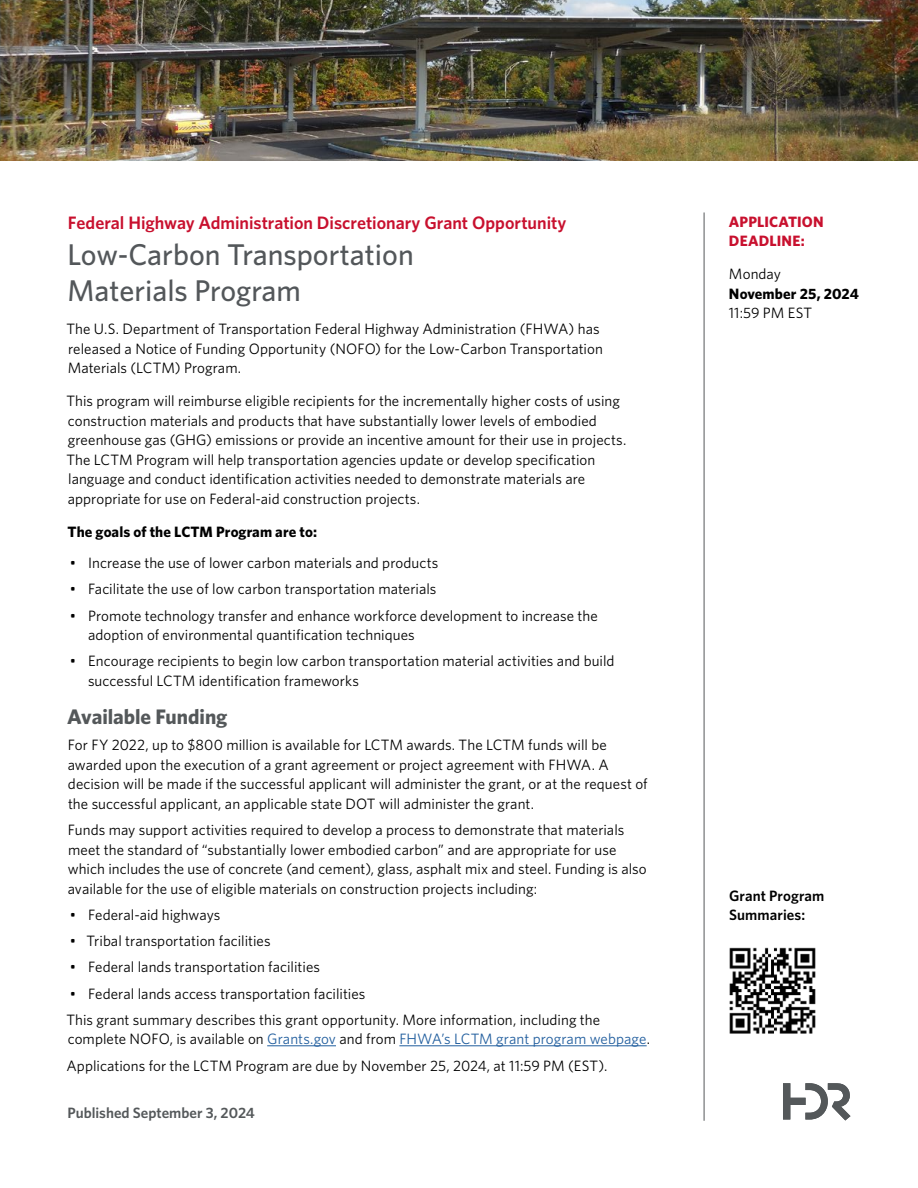
<style>
.page{position:relative;width:918px;height:1188px;background:#fff}
.page>*{position:absolute;margin:0;border:0;box-sizing:border-box;transform-origin:0 0}
.t1{font:500 30px/36px "Whitney";color:#53575a}
.t2{font:700 21px "Whitney";color:#54585a}
.t3{font:600 18px "Whitney";color:#c8102e}
.t4{font:15px/19.5px "Whitney";letter-spacing:.005em;color:#000}
.t5{font:700 15px "Whitney";letter-spacing:.005em;color:#000}
.t6{font:600 15px "Whitney";color:#54585a}
.t7{font:600 15px/19.5px "Whitney";letter-spacing:.005em;color:#000}
.t8{font:700 15px/19.5px "Whitney";letter-spacing:.01em;color:#c8102e}
.s1{color:#215e9e}
</style>
<div class="page">
<hr style="left:267px;top:1045px;width:69px;height:1px;background:#215e9e">
<hr style="left:399px;top:1045px;width:248px;height:1px;background:#215e9e">
<hr style="left:704px;top:212px;width:1px;height:909px;background:#54585a">
<img style="left:729px;top:947px;width:87px;height:87px">
<img style="left:0;top:0;width:918px;height:161px">
<svg style="left:783px;top:1083px;width:67px;height:38px"></svg>
<p class="t3" style="left:68px;top:211px;width:500px">Federal Highway Administration Discretionary Grant Opportunity</p>
<h1 class="t1" style="left:67px;top:236px;width:348px">Low-Carbon Transportation<br>Materials Program</h1>
<p class="t4" style="left:66px;top:319px;width:538px">The U.S. Department of Transportation Federal Highway Administration (FHWA) has released a Notice of Funding Opportunity (NOFO) for the Low-Carbon Transportation<br>Materials (LCTM) Program.</p>
<p class="t4" style="left:66px;top:391px;width:561px">This program will reimburse eligible recipients for the incrementally higher costs of using construction materials and products that have substantially lower levels of embodied greenhouse gas (GHG) emissions or provide an incentive amount for their use in projects.<br>The LCTM Program will help transportation agencies update or develop specification language and conduct identification activities needed to demonstrate materials are appropriate for use on Federal-aid construction projects.</p>
<p class="t5" style="left:67px;top:521px;width:251px">The goals of the LCTM Program are to:</p>
<p class="t4" style="left:70px;top:553px;width:370px">• Increase the use of lower carbon materials and products</p>
<p class="t4" style="left:70px;top:579px;width:368px">• Facilitate the use of low carbon transportation materials</p>
<p class="t4" style="left:88px;top:605px;width:511px;text-indent:-18px">• Promote technology transfer and enhance workforce development to increase the adoption of environmental quantification techniques</p>
<p class="t4" style="left:88px;top:651px;width:528px;text-indent:-18px">• Encourage recipients to begin low carbon transportation material activities and build successful LCTM identification frameworks</p>
<h2 class="t2" style="left:67px;top:703px;width:162px">Available Funding</h2>
<p class="t4" style="left:68px;top:735px;width:581px">For FY 2022, up to $800 million is available for LCTM awards. The LCTM funds will be awarded upon the execution of a grant agreement or project agreement with FHWA. A decision will be made if the successful applicant will administer the grant, or at the request of the successful applicant, an applicable state DOT will administer the grant.</p>
<p class="t4" style="left:68px;top:820px;width:581px">Funds may support activities required to develop a process to demonstrate that materials meet the standard of “substantially lower embodied carbon” and are appropriate for use which includes the use of concrete (and cement), glass, asphalt mix and steel. Funding is also available for the use of eligible materials on construction projects including:</p>
<p class="t4" style="left:70px;top:904px;width:152px">• Federal-aid highways</p>
<p class="t4" style="left:70px;top:931px;width:202px">• Tribal transportation facilities</p>
<p class="t4" style="left:70px;top:957px;width:252px">• Federal lands transportation facilities</p>
<p class="t4" style="left:66px;top:980px;width:535px;line-height:26.2px">• Federal lands access transportation facilities<br>This grant summary describes this grant opportunity. More information, including the</p>
<p class="t4" style="left:67px;top:1026px;width:585px;line-height:26.2px">complete NOFO, is available on <span class="s1">Grants.gov</span> and from <span class="s1">FHWA’s LCTM grant program webpage</span>.<br>Applications for the LCTM Program are due by November 25, 2024, at 11:59 PM (EST).</p>
<p class="t6" style="left:68px;top:1103px;width:189px">Published September 3, 2024</p>
<p class="t8" style="left:729px;top:211px;width:96px">APPLICATION<br>DEADLINE:</p>
<p class="t4" style="left:729px;top:264px;width:54px">Monday</p>
<p class="t5" style="left:729px;top:283px;width:132px">November 25, 2024</p>
<p class="t4" style="left:729px;top:303px;width:85px">11:59 PM EST</p>
<p class="t7" style="left:729px;top:886px;width:97px">Grant Program<br>Summaries:</p>
</div>
